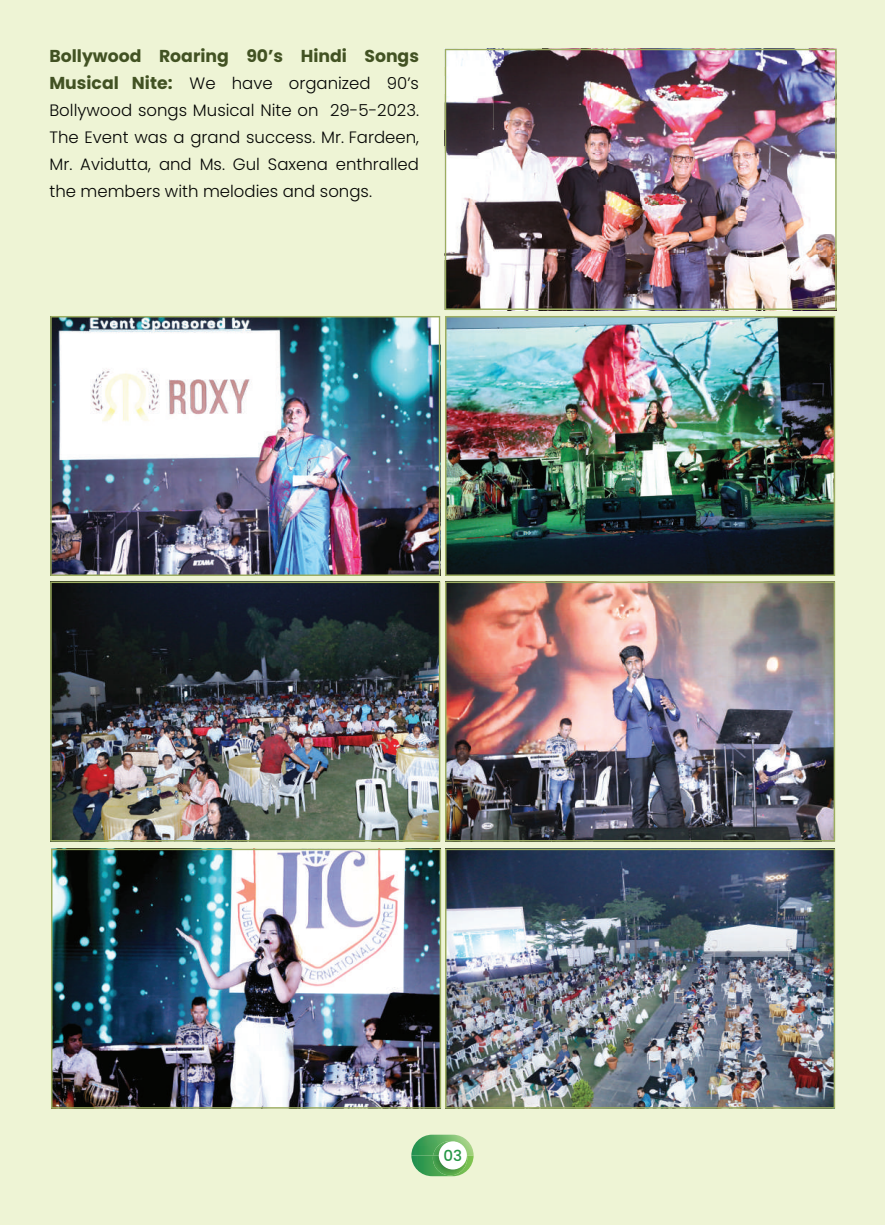
<style>
.page{position:relative;width:885px;height:1225px;background:#fff}
.page>*{position:absolute;margin:0;border:0;box-sizing:border-box;transform-origin:0 0}
.t1{font:700 17.25px "Poppins";color:#425223}
.t2{font:300 16.5px/27px "Poppins";color:#040503;text-align:justify}
.t3{font:500 15.15px "Poppins";color:#269746}
.s1{font-weight:700;font-size:17.25px;color:#425223}
</style>
<div class="page">
<div style="left:0;top:0;width:884px;height:1224px;background:#eef4d5"></div>
<svg style="left:411px;top:1155px;width:62px;height:21px"></svg>
<img style="left:411px;top:1134px;width:62px;height:21px">
<img style="left:433px;top:1141px;width:34px;height:34px">
<div style="left:438px;top:1141px;width:29px;height:28px;background:#fff;border-radius:50%"></div>
<img style="left:444px;top:49px;width:392px;height:261px">
<img style="left:50px;top:316px;width:390px;height:260px">
<img style="left:50px;top:581px;width:390px;height:260px">
<img style="left:445px;top:581px;width:390px;height:260px">
<img style="left:51px;top:848px;width:390px;height:260px">
<img style="left:445px;top:848px;width:390px;height:260px">
<img style="left:445px;top:316px;width:390px;height:260px">
<p class="t1" style="left:49px;top:46px;width:371px">Bollywood Roaring 90’s Hindi Songs</p>
<p class="t2" style="left:49px;top:69px;width:371px"><span class="s1">Musical Nite:</span> We have organized 90’s Bollywood songs Musical Nite on 29-5-2023.<br>The Event was a grand success. Mr. Fardeen, Mr. Avidutta, and Ms. Gul Saxena enthralled the members with melodies and songs.</p>
<p class="t3" style="left:443px;top:1146px;width:20px">03</p>
</div>
